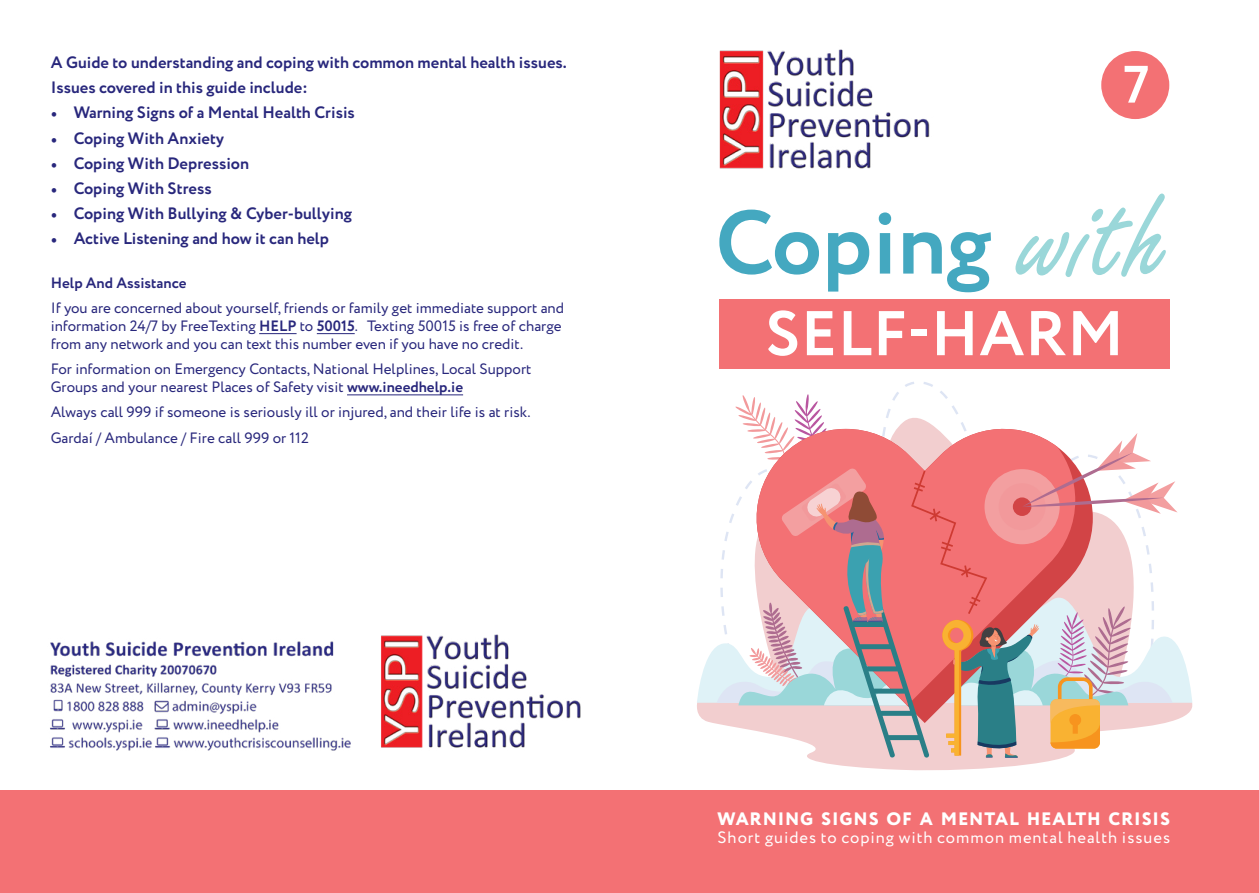
<style>
.page{position:relative;width:1259px;height:893px;background:#fff}
.page>*{position:absolute;margin:0;border:0;box-sizing:border-box;transform-origin:0 0}
.t1{font:700 90px "Circe";color:#44a8c0}
.t2{font:700 63px "Circe";letter-spacing:.01em;color:#fff}
.t3{font:700 52.5px "Circe";color:#fff}
.t4{font:800 18px "Circe";letter-spacing:.05em;color:#fff}
.t5{font:700 16.5px/25.2px "Circe";color:#28277c}
.t6{font:16.5px "Circe";letter-spacing:.06em;color:#fff}
.t7{font:15px/18px "Circe";color:#28277c}
.t8{font:700 15px "Circe";color:#28277c}
.s1{font-family:"Minion Pro"}
.s2{font-weight:700}
.s3{font-family:"Freestyle Script";font-weight:400;font-size:139.5px;color:#9ad7d9}
</style>
<div class="page">
<div style="left:0;top:791px;width:1259px;height:102px;background:#f37174"></div>
<img style="left:50px;top:641px;width:301px;height:110px">
<img style="left:381px;top:634px;width:200px;height:114px">
<hr style="left:259px;top:333px;width:37px;height:1px;background:#28277c">
<hr style="left:317px;top:333px;width:38px;height:1px;background:#28277c">
<hr style="left:347px;top:394px;width:116px;height:1px;background:#28277c">
<div style="left:1101px;top:51px;width:68px;height:68px;background:#f37174;border-radius:50%"></div>
<img style="left:719px;top:49px;width:211px;height:120px">
<div style="left:719px;top:299px;width:450px;height:69px;background:#f37174"></div>
<svg style="left:697px;top:391px;width:496px;height:380px"></svg>
<p class="t5" style="left:51px;top:50px;width:517px">A Guide to understanding and coping with common mental health issues.<br>Issues covered in this guide include:</p>
<p class="t5" style="left:51px;top:101px;width:306px"><span class="s1">•</span> Warning Signs of a Mental Health Crisis</p>
<p class="t5" style="left:51px;top:126px;width:175px"><span class="s1">•</span> Coping With Anxiety</p>
<p class="t5" style="left:51px;top:151px;width:200px"><span class="s1">•</span> Coping With Depression</p>
<p class="t5" style="left:51px;top:177px;width:162px"><span class="s1">•</span> Coping With Stress</p>
<p class="t5" style="left:51px;top:202px;width:303px"><span class="s1">•</span> Coping With Bullying &amp; Cyber-bullying</p>
<p class="t5" style="left:51px;top:227px;width:280px"><span class="s1">•</span> Active Listening and how it can help</p>
<p class="t8" style="left:51px;top:273px;width:137px">Help And Assistance</p>
<p class="t7" style="left:51px;top:299px;width:515px">If you are concerned about yourself, friends or family get immediate support and information 24/7 by FreeTexting <span class="s2">HELP</span> to <span class="s2">50015</span>. Texting 50015 is free of charge from any network and you can text this number even if you have no credit.</p>
<p class="t7" style="left:51px;top:361px;width:482px">For information on Emergency Contacts, National Helplines, Local Support<br>Groups and your nearest Places of Safety visit <span class="s2">www.ineedhelp.ie</span></p>
<p class="t7" style="left:51px;top:400px;width:481px;line-height:25.2px">Always call 999 if someone is seriously ill or injured, and their life is at risk.<br>Gardaí / Ambulance / Fire call 999 or 112</p>
<h3 class="t3" style="left:1123px;top:49px;width:28px">7</h3>
<h1 class="t1" style="left:715px;top:182px;width:455px">Coping <span class="s3">with</span></h1>
<h2 class="t2" style="left:765px;top:291px;width:360px">SELF-HARM</h2>
<p class="t4" style="left:717px;top:807px;width:454px">WARNING SIGNS OF A MENTAL HEALTH CRISIS</p>
<p class="t6" style="left:717px;top:827px;width:454px">Short guides to coping with common mental health issues</p>
</div>
